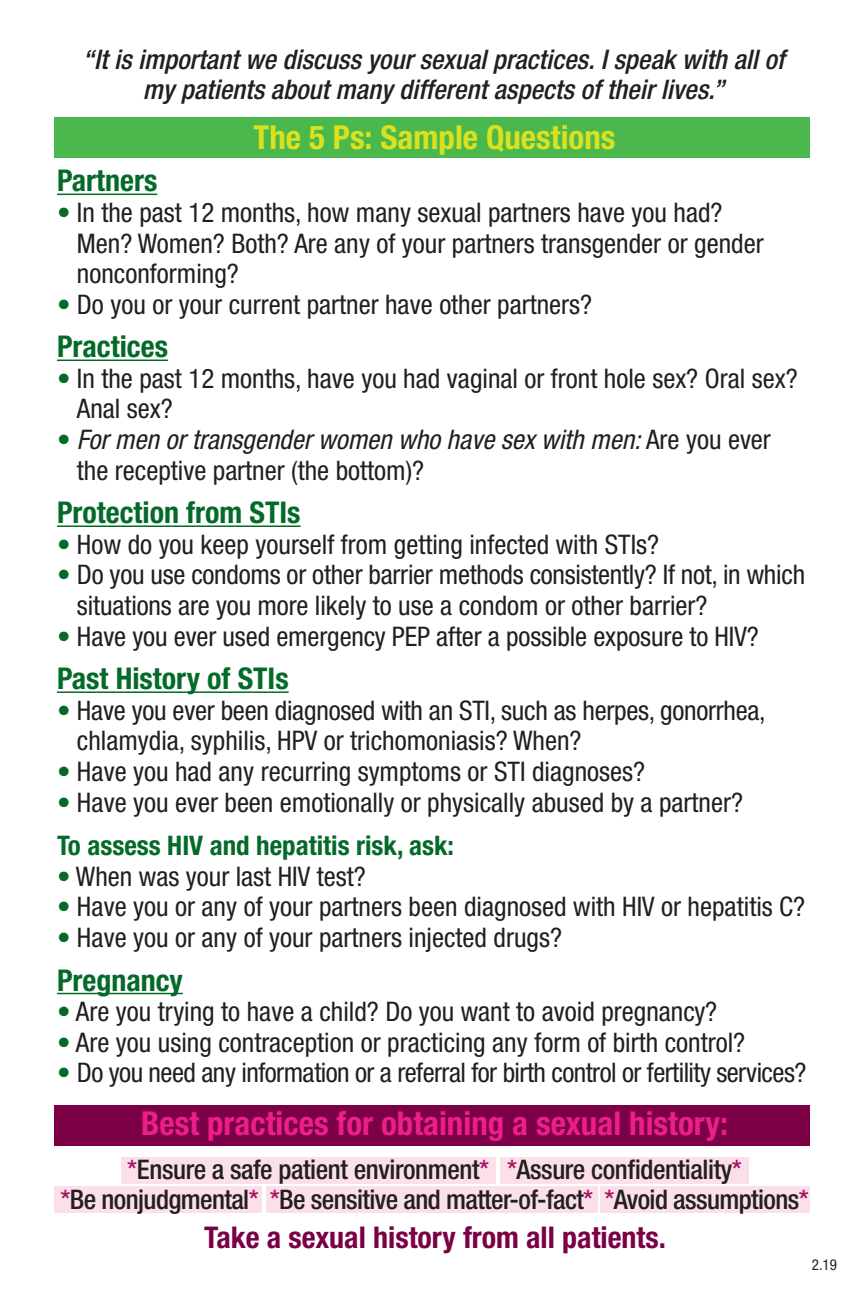
<style>
.page{position:relative;width:864px;height:1296px;background:#fff}
.page>*{position:absolute;margin:0;border:0;box-sizing:border-box;transform-origin:0 0}
.t1{font:700 condensed 33px "Helvetica Neue";color:#ed1e8c}
.t2{font:700 condensed 33px "Helvetica Neue";color:#dbe11e}
.t3{font:700 condensed 30px "Helvetica Neue";color:#046a29}
.t4{font:700 condensed 30px "Helvetica Neue";color:#7b0046}
.t5{font:condensed 27px/30.6px "Helvetica Neue";color:#231f20}
.t6{font:500 condensed 27px/30px "Helvetica Neue";letter-spacing:-.02em;color:#231f20;text-align:center}
.t7{font:italic 500 condensed 27px/30px "Helvetica Neue";color:#231f20;text-align:center}
.t8{font:italic condensed 27px/30.6px "Helvetica Neue";color:#231f20}
.t9{font:condensed 27px "Helvetica Neue";letter-spacing:-.02em;color:#231f20}
.t10{font:700 condensed 27px "Helvetica Neue";color:#046a29}
.t11{font:condensed 15px "Helvetica Neue LT Std";color:#231f20}
.s1{color:#046a29}
.s2{font-style:normal;color:#046a29}
.s3{font-style:normal}
.s4{color:#a81464}
</style>
<div class="page">
<div style="left:122px;top:1157px;width:374px;height:27px;background:#fbe0ea"></div>
<div style="left:54px;top:1186px;width:207px;height:27px;background:#fbe0ea"></div>
<div style="left:501px;top:1157px;width:248px;height:27px;background:#fbe0ea"></div>
<div style="left:267px;top:1186px;width:331px;height:27px;background:#fbe0ea"></div>
<div style="left:601px;top:1186px;width:209px;height:27px;background:#fbe0ea"></div>
<div style="left:54px;top:1105px;width:756px;height:41px;background:#7b0046"></div>
<div style="left:54px;top:117px;width:756px;height:41px;background:#4bb84d"></div>
<hr style="left:57px;top:194px;width:100px;height:1px;background:#046a29">
<hr style="left:57px;top:360px;width:111px;height:1px;background:#046a29">
<hr style="left:57px;top:525px;width:244px;height:2px;background:#046a29">
<hr style="left:57px;top:691px;width:232px;height:2px;background:#046a29">
<hr style="left:57px;top:993px;width:126px;height:1px;background:#046a29">
<p class="t7" style="left:83px;top:44px;width:703px">“It is important we discuss your sexual practices. I speak with all of my patients about many different aspects of their lives.”</p>
<p class="t2" style="left:254px;top:117px;width:364px">The 5 Ps: Sample Questions</p>
<p class="t3" style="left:57px;top:162px;width:102px">Partners</p>
<p class="t5" style="left:77px;top:197px;width:688px;text-indent:-20px"><span class="s1">•</span> In the past 12 months, how many sexual partners have you had?<br>Men? Women? Both? Are any of your partners transgender or gender nonconforming?</p>
<p class="t5" style="left:57px;top:289px;width:537px"><span class="s1">•</span> Do you or your current partner have other partners?</p>
<p class="t3" style="left:57px;top:328px;width:113px">Practices</p>
<p class="t5" style="left:77px;top:363px;width:722px;text-indent:-20px"><span class="s1">•</span> In the past 12 months, have you had vaginal or front hole sex? Oral sex?<br>Anal sex?</p>
<p class="t8" style="left:77px;top:424px;width:695px;text-indent:-20px"><span class="s2">•</span> For men or transgender women who have sex with men: <span class="s3">Are you ever the receptive partner (the bottom)?</span></p>
<p class="t3" style="left:57px;top:494px;width:245px">Protection from STIs</p>
<p class="t5" style="left:57px;top:529px;width:604px"><span class="s1">•</span> How do you keep yourself from getting infected with STIs?</p>
<p class="t5" style="left:77px;top:559px;width:730px;text-indent:-20px"><span class="s1">•</span> Do you use condoms or other barrier methods consistently? If not, in which situations are you more likely to use a condom or other barrier?</p>
<p class="t5" style="left:57px;top:621px;width:703px"><span class="s1">•</span> Have you ever used emergency PEP after a possible exposure to HIV?</p>
<p class="t3" style="left:57px;top:660px;width:233px">Past History of STIs</p>
<p class="t5" style="left:77px;top:695px;width:690px;text-indent:-20px"><span class="s1">•</span> Have you ever been diagnosed with an STI, such as herpes, gonorrhea, chlamydia, syphilis, HPV or trichomoniasis? When?</p>
<p class="t5" style="left:57px;top:756px;width:590px"><span class="s1">•</span> Have you had any recurring symptoms or STI diagnoses?</p>
<p class="t5" style="left:57px;top:787px;width:688px"><span class="s1">•</span> Have you ever been emotionally or physically abused by a partner?</p>
<p class="t10" style="left:57px;top:829px;width:399px">To assess HIV and hepatitis risk, ask:</p>
<p class="t5" style="left:57px;top:861px;width:310px"><span class="s1">•</span> When was your last HIV test?</p>
<p class="t5" style="left:57px;top:891px;width:750px"><span class="s1">•</span> Have you or any of your partners been diagnosed with HIV or hepatitis C?</p>
<p class="t5" style="left:57px;top:922px;width:506px"><span class="s1">•</span> Have you or any of your partners injected drugs?</p>
<p class="t3" style="left:57px;top:962px;width:127px">Pregnancy</p>
<p class="t5" style="left:57px;top:996px;width:662px"><span class="s1">•</span> Are you trying to have a child? Do you want to avoid pregnancy?</p>
<p class="t5" style="left:57px;top:1027px;width:690px"><span class="s1">•</span> Are you using contraception or practicing any form of birth control?</p>
<p class="t9" style="left:57px;top:1057px;width:751px"><span class="s1">•</span> Do you need any information or a referral for birth control or fertility services?</p>
<p class="t1" style="left:141px;top:1104px;width:588px">Best practices for obtaining a sexual history:</p>
<p class="t6" style="left:60px;top:1154px;width:750px"><span class="s4">*</span>Ensure a safe patient environment<span class="s4">* *</span>Assure confidentiality<span class="s4">*<br>*</span>Be nonjudgmental<span class="s4">* *</span>Be sensitive and matter-of-fact<span class="s4">* *</span>Avoid assumptions<span class="s4">*</span></p>
<p class="t4" style="left:204px;top:1219px;width:463px">Take a sexual history from all patients.</p>
<p class="t11" style="left:812px;top:1256px;width:27px">2.19</p>
</div>
